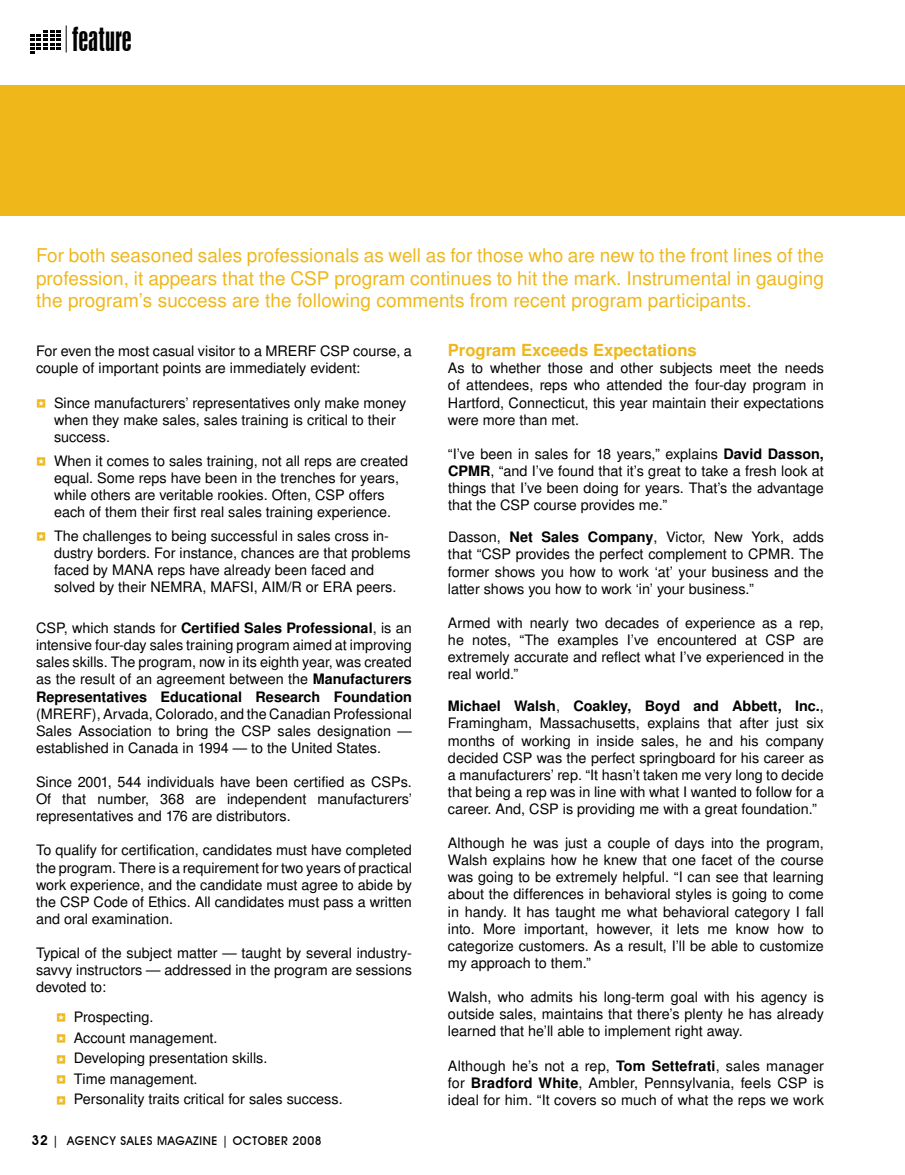
<style>
.page{position:relative;width:905px;height:1175px;background:#fff}
.page>*{position:absolute;margin:0;border:0;box-sizing:border-box;transform-origin:0 0}
.t1{font:31.05px "Swiss 924 BT Regular B";color:#000}
.t2{font:18.75px/22.5px "Turkish Sans SSK";letter-spacing:.005em;color:#efb71a;text-align:justify}
.t3{font:700 16.5px "Turkish Sans SSK";color:#efb71a}
.t4{font:14.25px/17.1px "Turkish Sans SSK";color:#000;text-align:justify}
.t5{font:500 12px "Avant Garde IT Cby BT";letter-spacing:.05em;color:#000}
.s1{font-weight:700}
.s2{font-weight:600;font-size:13.5px}
</style>
<div class="page">
<svg style="left:30px;top:26px;width:37px;height:28px"></svg>
<div style="left:0;top:86px;width:904px;height:130px;background:#efb71a"></div>
<h1 class="t1" style="left:72px;top:20px;width:61px">FEATURE</h1>
<p class="t2" style="left:36px;top:244px;width:789px">For both seasoned sales professionals as well as for those who are new to the front lines of the profession, it appears that the CSP program continues to hit the mark. Instrumental in gauging the program’s success are the following comments from recent program participants.</p>
<p class="t4" style="left:36px;top:342px;width:377px">For even the most casual visitor to a MRERF CSP course, a couple of important points are immediately evident:</p>
<p class="t4" style="left:54px;top:394px;width:354px;text-align:left">Since manufacturers’ representatives only make money when they make sales, sales training is critical to their success.</p>
<p class="t4" style="left:54px;top:452px;width:356px;text-align:left">When it comes to sales training, not all reps are created equal. Some reps have been in the trenches for years, while others are veritable rookies. Often, CSP offers each of them their first real sales training experience.</p>
<p class="t4" style="left:54px;top:527px;width:358px;text-align:left">The challenges to being successful in sales cross in&shy;dustry borders. For instance, chances are that problems faced by MANA reps have already been faced and solved by their NEMRA, MAFSI, AIM/R or ERA peers.</p>
<p class="t4" style="left:36px;top:619px;width:377px">CSP, which stands for <span class="s1">Certified Sales Professional</span>, is an intensive four-day sales training program aimed at improving sales skills. The program, now in its eighth year, was created as the result of an agreement between the <span class="s1">Manufacturers Representatives Educational Research Foundation</span></p>
<p class="t4" style="left:36px;top:704px;width:377px">(MRERF), Arvada, Colorado, and the Canadian Professional Sales Association to bring the CSP sales designation — established in Canada in 1994 — to the United States.</p>
<p class="t4" style="left:36px;top:773px;width:377px">Since 2001, 544 individuals have been certified as CSPs.<br>Of that number, 368 are independent manufacturers’ representatives and 176 are distributors.</p>
<p class="t4" style="left:36px;top:841px;width:377px">To qualify for certification, candidates must have completed the program. There is a requirement for two years of practical work experience, and the candidate must agree to abide by the CSP Code of Ethics. All candidates must pass a written and oral examination.</p>
<p class="t4" style="left:36px;top:944px;width:377px">Typical of the subject matter — taught by several industry&shy;savvy instructors — addressed in the program are sessions devoted to:</p>
<p class="t4" style="left:74px;top:1006px;width:270px;line-height:20.5px;text-align:left">Prospecting.<br>Account management.<br>Developing presentation skills.<br>Time management.<br>Personality traits critical for sales success.</p>
<p class="t5" style="left:32px;top:1133px;width:292px"><span class="s2">32</span> | AGENCY SALES MAGAZINE | OCTOBER 2008</p>
<p class="t3" style="left:448px;top:340px;width:250px">Program Exceeds Expectations</p>
<p class="t4" style="left:448px;top:359px;width:377px">As to whether those and other subjects meet the needs of attendees, reps who attended the four-day program in Hartford, Connecticut, this year maintain their expectations were more than met.</p>
<p class="t4" style="left:448px;top:445px;width:377px">“I’ve been in sales for 18 years,” explains <span class="s1">David Dasson, CPMR</span>, “and I’ve found that it’s great to take a fresh look at things that I’ve been doing for years. That’s the advantage that the CSP course provides me.”</p>
<p class="t4" style="left:448px;top:528px;width:377px">Dasson, <span class="s1">Net Sales Company</span>, Victor, New York, adds that “CSP provides the perfect complement to CPMR. The former shows you how to work ‘at’ your business and the latter shows you how to work ‘in’ your business.”</p>
<p class="t4" style="left:448px;top:614px;width:377px">Armed with nearly two decades of experience as a rep, he notes, “The examples I’ve encountered at CSP are extremely accurate and reflect what I’ve experienced in the real world.”</p>
<p class="t4" style="left:448px;top:697px;width:377px"><span class="s1">Michael Walsh</span>, <span class="s1">Coakley, Boyd and Abbett, Inc.</span>, Framingham, Massachusetts, explains that after just six months of working in inside sales, he and his company decided CSP was the perfect springboard for his career as a manufacturers’ rep. “It hasn’t taken me very long to decide that being a rep was in line with what I wanted to follow for a career. And, CSP is providing me with a great foundation.”</p>
<p class="t4" style="left:448px;top:834px;width:377px">Although he was just a couple of days into the program, Walsh explains how he knew that one facet of the course was going to be extremely helpful. “I can see that learning about the differences in behavioral styles is going to come in handy. It has taught me what behavioral category I fall into. More important, however, it lets me know how to categorize customers. As a result, I’ll be able to customize my approach to them.”</p>
<p class="t4" style="left:448px;top:988px;width:377px">Walsh, who admits his long-term goal with his agency is outside sales, maintains that there’s plenty he has already learned that he’ll able to implement right away.</p>
<p class="t4" style="left:448px;top:1056px;width:377px">Although he’s not a rep, <span class="s1">Tom Settefrati</span>, sales manager for <span class="s1">Bradford White</span>, Ambler, Pennsylvania, feels CSP is ideal for him. “It covers so much of what the reps we work</p>
</div>
